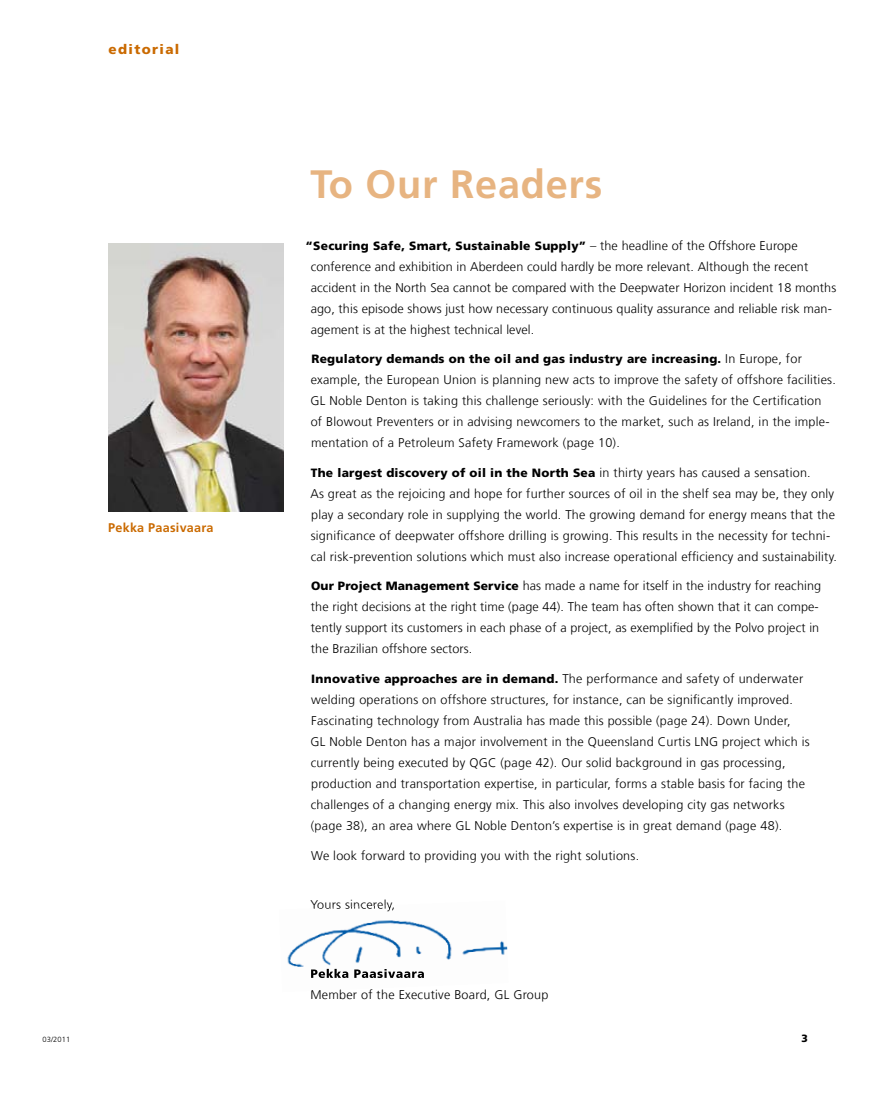
<style>
.page{position:relative;width:893px;height:1106px;background:#fff}
.page>*{position:absolute;margin:0;border:0;box-sizing:border-box;transform-origin:0 0}
.t1{font:700 39.6px "Frutiger LT Com";letter-spacing:.02em;color:#e7b481}
.t2{font:900 13.5px "Frutiger LT Com";letter-spacing:.1em;color:#ca6a00}
.t3{font:300 12.6px/21px "Frutiger LT Com";letter-spacing:.02em;color:#000}
.t4{font:700 12.6px "Frutiger LT Com";letter-spacing:.02em;color:#ca6a00}
.t5{font:900 12px "Frutiger LT Com";letter-spacing:.02em;color:#000}
.t6{font:900 10.5px "Frutiger LT Com";color:#000}
.t7{font:300 7.5px "Frutiger LT Com";letter-spacing:.015em;color:#000}
.s1{font-weight:300;font-size:12.6px}
.s2{font-weight:900;font-size:12px}
</style>
<div class="page">
<img style="left:109px;top:243px;width:174px;height:268px">
<img style="left:287px;top:911px;width:221px;height:80px">
<img style="left:311px;top:968px;width:113px;height:10px">
<img style="left:311px;top:989px;width:39px;height:1px">
<img style="left:313px;top:905px;width:81px;height:6px">
<p class="t2" style="left:109px;top:41px;width:72px">editorial</p>
<p class="t4" style="left:108px;top:520px;width:107px">Pekka Paasivaara</p>
<h1 class="t1" style="left:310px;top:161px;width:293px">To Our Readers</h1>
<p class="t5" style="left:306px;top:238px;width:494px">“Securing Safe, Smart, Sustainable Supply” <span class="s1">– the headline of the Offshore Europe</span></p>
<p class="t3" style="left:311px;top:256px;width:527px">conference and exhibition in Aberdeen could hardly be more relevant. Although the recent accident in the North Sea cannot be compared with the Deepwater Horizon incident 18 months ago, this episode shows just how necessary continuous quality assurance and reliable risk man&shy;agement is at the highest technical level.</p>
<p class="t5" style="left:311px;top:352px;width:492px">Regulatory demands on the oil and gas industry are increasing. <span class="s1">In Europe, for</span></p>
<p class="t3" style="left:311px;top:369px;width:527px">example, the European Union is planning new acts to improve the safety of offshore facilities.<br>GL Noble Denton is taking this challenge seriously: with the Guidelines for the Certification of Blowout Preventers or in advising newcomers to the market, such as Ireland, in the imple&shy;mentation of a Petroleum Safety Framework (page 10).</p>
<p class="t5" style="left:311px;top:465px;width:501px">The largest discovery of oil in the North Sea <span class="s1">in thirty years has caused a sensation.</span></p>
<p class="t3" style="left:310px;top:483px;width:528px">As great as the rejoicing and hope for further sources of oil in the shelf sea may be, they only play a secondary role in supplying the world. The growing demand for energy means that the significance of deepwater offshore drilling is growing. This results in the necessity for techni&shy;cal risk-prevention solutions which must also increase operational efficiency and sustainability.</p>
<p class="t3" style="left:311px;top:575px;width:512px"><span class="s2">Our Project Management Service</span> has made a name for itself in the industry for reaching the right decisions at the right time (page 44). The team has often shown that it can compe&shy;tently support its customers in each phase of a project, as exemplified by the Polvo project in the Brazilian offshore sectors.</p>
<p class="t3" style="left:311px;top:668px;width:501px"><span class="s2">Innovative approaches are in demand.</span> The performance and safety of underwater welding operations on offshore structures, for instance, can be significantly improved.<br>Fascinating technology from Australia has made this possible (page 24). Down Under,<br>GL Noble Denton has a major involvement in the Queensland Curtis LNG project which is currently being executed by QGC (page 42). Our solid background in gas processing, production and transportation expertise, in particular, forms a stable basis for facing the challenges of a changing energy mix. This also involves developing city gas networks (page 38), an area where GL Noble Denton’s expertise is in great demand (page 48).</p>
<p class="t3" style="left:311px;top:844px;width:330px">We look forward to providing you with the right solutions.</p>
<p class="t3" style="left:310px;top:893px;width:86px">Yours sincerely,</p>
<p class="t3" style="left:310px;top:984px;width:240px">Member of the Executive Board, GL Group</p>
<p class="t7" style="left:43px;top:1035px;width:29px">03/2011</p>
<p class="t6" style="left:801px;top:1032px;width:8px">3</p>
</div>
